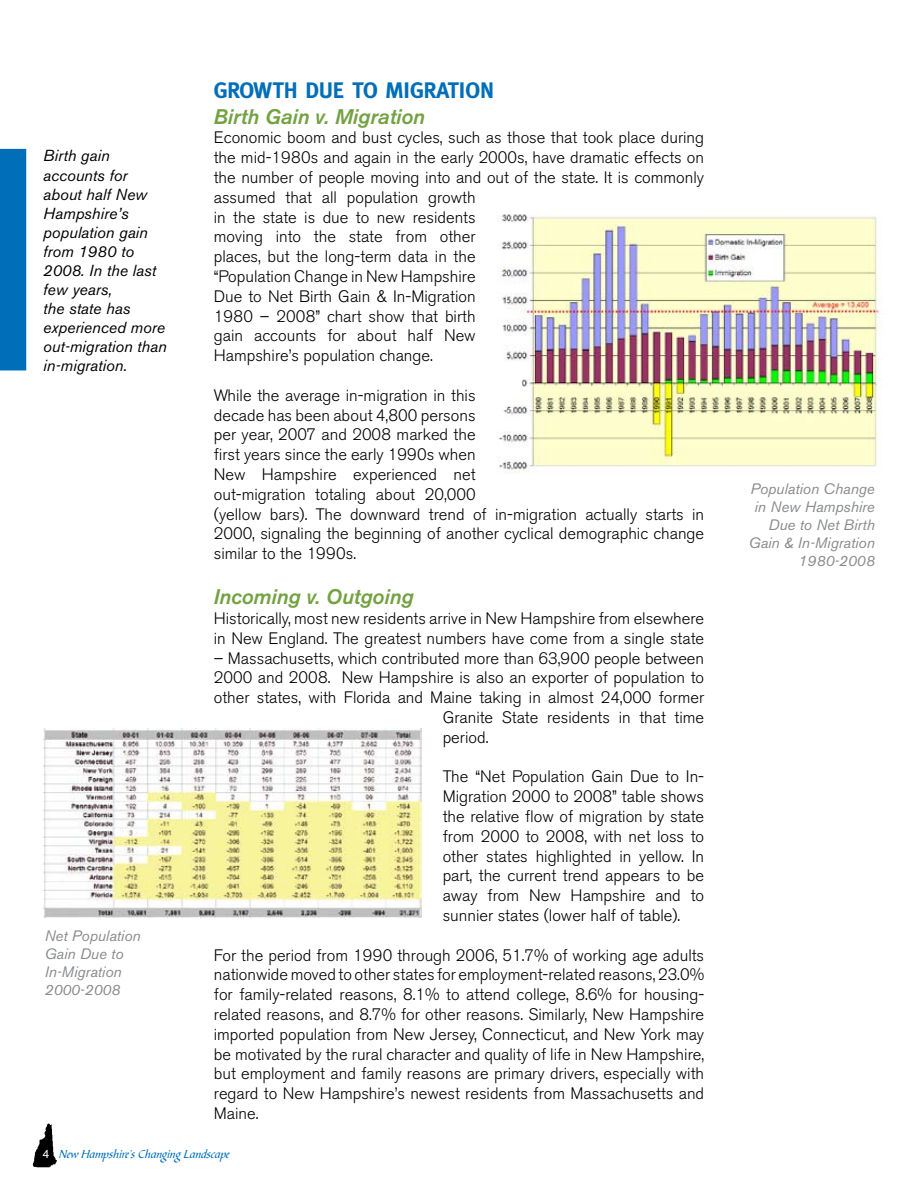
<style>
.page{position:relative;width:918px;height:1188px;background:#fff}
.page>*{position:absolute;margin:0;border:0;box-sizing:border-box;transform-origin:0 0}
.t1{font:700 22.5px "Meta";color:#006eb9}
.t2{font:italic 500 21px "Akzidenz Grotesk BE";color:#74a242}
.t3{font:300 16.5px/19.8px "Akzidenz Grotesk BE";color:#000}
.t4{font:italic 15.9px/19px "Akzidenz Grotesk BE";color:#000}
.t5{font:italic 15px/18px "Akzidenz Grotesk BE";color:#888a8c}
.t6{font:12px "Bible Scr T";color:#006eb9}
.s1{font-family:"Akzidenz Grotesk BE";color:#fff}
</style>
<div class="page">
<img style="left:497px;top:214px;width:383px;height:260px">
<img style="left:44px;top:729px;width:377px;height:188px">
<div style="left:0;top:149px;width:26px;height:221px;background:#006eb9"></div>
<img style="left:32px;top:1123px;width:25px;height:45px">
<p class="t4" style="left:43px;top:146px;width:125px">Birth gain accounts for about half New<br>Hampshire’s population gain from 1980 to<br>2008. In the last few years,<br>the state has experienced more out-migration than in-migration.</p>
<p class="t5" style="left:45px;top:926px;width:97px">Net Population<br>Gain Due to<br>In-Migration<br>2000-2008</p>
<h1 class="t1" style="left:214px;top:78px;width:282px">GROWTH DUE TO MIGRATION</h1>
<p class="t2" style="left:214px;top:104px;width:213px">Birth Gain v. Migration</p>
<p class="t3" style="left:214px;top:128px;width:492px">Economic boom and bust cycles, such as those that took place during the mid-1980s and again in the early 2000s, have dramatic effects on the number of people moving into and out of the state. It is commonly assumed that all population growth<br>in the state is due to new residents<br>moving into the state from other<br>places, but the long-term data in the<br>“Population Change in New Hampshire<br>Due to Net Birth Gain &amp; In-Migration<br>1980 – 2008” chart show that birth<br>gain accounts for about half New<br>Hampshire’s population change.</p>
<p class="t3" style="left:214px;top:386px;width:492px">While the average in-migration in this<br>decade has been about 4,800 persons<br>per year, 2007 and 2008 marked the<br>first years since the early 1990s when<br>New Hampshire experienced net<br>out-migration totaling about 20,000<br>(yellow bars). The downward trend of in-migration actually starts in 2000, signaling the beginning of another cyclical demographic change similar to the 1990s.</p>
<p class="t2" style="left:214px;top:585px;width:201px">Incoming v. Outgoing</p>
<p class="t3" style="left:214px;top:609px;width:492px">Historically, most new residents arrive in New Hampshire from elsewhere in New England. The greatest numbers have come from a single state</p>
<p class="t3" style="left:214px;top:648px;width:492px">– Massachusetts, which contributed more than 63,900 people between</p>
<p class="t3" style="left:214px;top:668px;width:492px">2000 and 2008. New Hampshire is also an exporter of population to</p>
<p class="t3" style="left:214px;top:688px;width:492px">other states, with Florida and Maine taking in almost 24,000 former</p>
<p class="t3" style="left:443px;top:708px;width:263px">Granite State residents in that time</p>
<p class="t3" style="left:443px;top:728px;width:47px">period.</p>
<p class="t3" style="left:443px;top:767px;width:263px;text-align:justify">The “Net Population Gain Due to In-Migration 2000 to 2008” table shows the relative flow of migration by state from 2000 to 2008, with net loss to other states highlighted in yellow. In part, the current trend appears to be away from New Hampshire and to sunnier states (lower half of table).</p>
<p class="t3" style="left:214px;top:945px;width:492px;text-align:justify">For the period from 1990 through 2006, 51.7% of working age adults nationwide moved to other states for employment-related reasons, 23.0% for family-related reasons, 8.1% to attend college, 8.6% for housing&shy;related reasons, and 8.7% for other reasons. Similarly, New Hampshire imported population from New Jersey, Connecticut, and New York may be motivated by the rural character and quality of life in New Hampshire, but employment and family reasons are primary drivers, especially with regard to New Hampshire’s newest residents from Massachusetts and Maine.</p>
<p class="t6" style="left:42px;top:1147px;width:189px"><span class="s1">4</span> New Hampshire’s Changing Landscape</p>
<p class="t5" style="left:749px;top:479px;width:127px;text-align:right">Population Change in New Hampshire<br>Due to Net Birth<br>Gain &amp; In-Migration<br>1980-2008</p>
</div>
